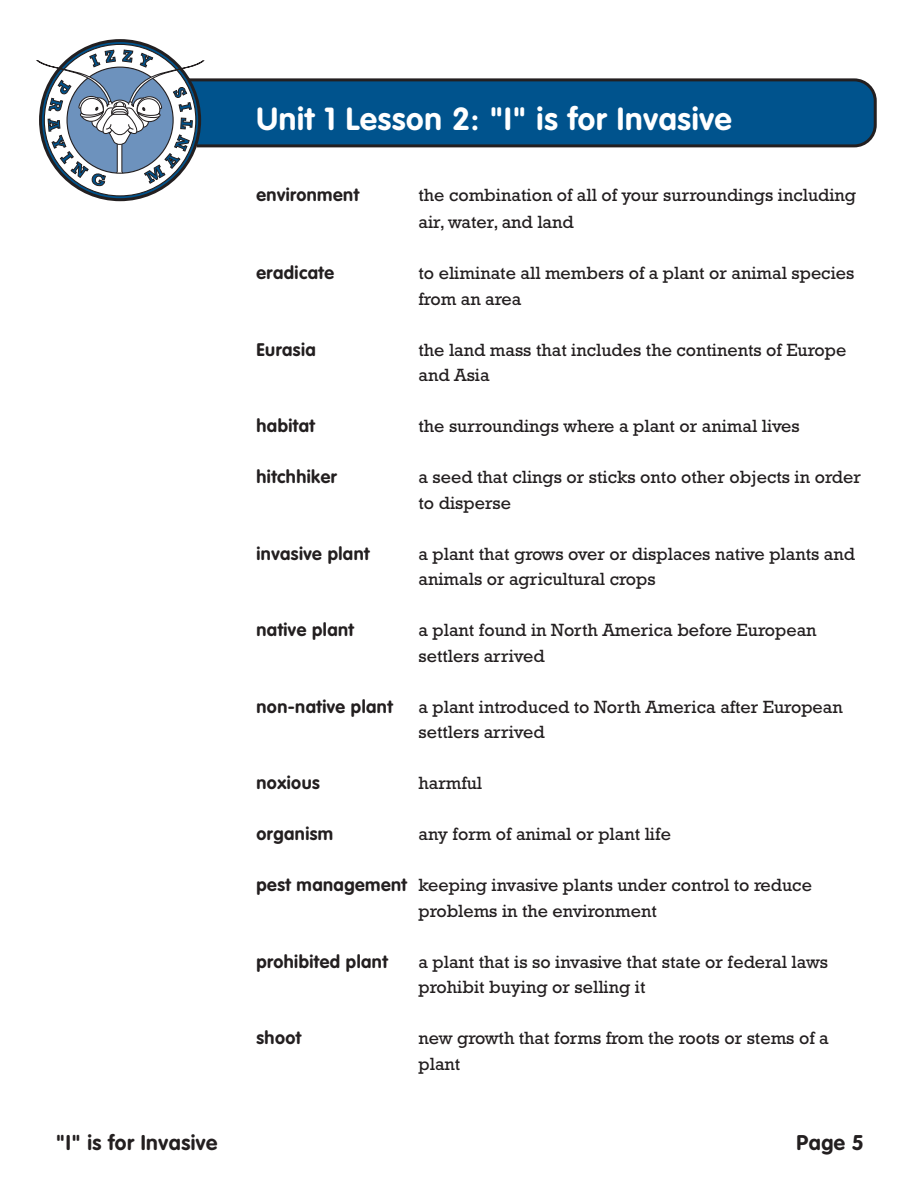
<style>
.page{position:relative;width:918px;height:1188px;background:#fff}
.page>*{position:absolute;margin:0;border:0;box-sizing:border-box;transform-origin:0 0}
.t1{font:700 31.5px "VAG Rounded";letter-spacing:.025em;color:#fff}
.t2{font:700 21px "VAG Rounded";letter-spacing:.025em;color:#231f20}
.t3{font:18px/25.5px "Rockwell";color:#231f20}
.t4{font:700 18px "VAG Rounded";letter-spacing:.025em;color:#231f20}
.s1{font-family:"VAG Rounded";font-weight:700}
</style>
<div class="page">
<svg style="left:205px;top:78px;width:672px;height:70px;background:#085185"></svg>
<svg style="left:36px;top:39px;width:169px;height:163px"></svg>
<p class="t2" style="left:56px;top:1130px;width:163px">"I" is for Invasive</p>
<h1 class="t1" style="left:256px;top:101px;width:477px">Unit 1 Lesson 2: "I" is for Invasive</h1>
<p class="t4" style="left:256px;top:185px;width:104px">environment</p>
<p class="t3" style="left:418px;top:182px;width:439px;line-height:27px">the combination of all of your surroundings including air, water, and land</p>
<p class="t4" style="left:256px;top:263px;width:79px">eradicate</p>
<p class="t3" style="left:418px;top:260px;width:438px">to eliminate all members of a plant or animal species from an area</p>
<p class="t4" style="left:256px;top:339px;width:61px">Eurasia</p>
<p class="t3" style="left:418px;top:337px;width:429px">the land mass that includes the continents of Europe and Asia</p>
<p class="t4" style="left:256px;top:416px;width:60px">habitat</p>
<p class="t3" style="left:418px;top:413px;width:383px">the surroundings where a plant or animal lives</p>
<p class="t4" style="left:256px;top:467px;width:82px">hitchhiker</p>
<p class="t3" style="left:418px;top:464px;width:444px">a seed that clings or sticks onto other objects in order to disperse</p>
<p class="t4" style="left:256px;top:543px;width:114px">invasive plant</p>
<p class="t3" style="left:418px;top:541px;width:438px">a plant that grows over or displaces native plants and animals or agricultural crops</p>
<p class="t4" style="left:256px;top:620px;width:99px">native plant</p>
<p class="t3" style="left:418px;top:617px;width:400px">a plant found in North America before European settlers arrived</p>
<p class="t4" style="left:256px;top:696px;width:138px">non-native plant</p>
<p class="t3" style="left:418px;top:694px;width:426px">a plant introduced to North America after European settlers arrived</p>
<p class="t4" style="left:256px;top:773px;width:65px">noxious</p>
<p class="t3" style="left:418px;top:770px;width:65px">harmful</p>
<p class="t4" style="left:256px;top:824px;width:78px">organism</p>
<p class="t3" style="left:418px;top:821px;width:254px">any form of animal or plant life</p>
<p class="t3" style="left:256px;top:872px;width:557px;text-align:center"><span class="s1">pest management</span> keeping invasive plants under control to reduce problems in the environment</p>
<p class="t4" style="left:256px;top:951px;width:133px">prohibited plant</p>
<p class="t3" style="left:418px;top:949px;width:411px">a plant that is so invasive that state or federal laws prohibit buying or selling it</p>
<p class="t4" style="left:256px;top:1028px;width:46px">shoot</p>
<p class="t3" style="left:418px;top:1025px;width:412px">new growth that forms from the roots or stems of a plant</p>
<p class="t2" style="left:797px;top:1130px;width:69px">Page 5</p>
</div>
